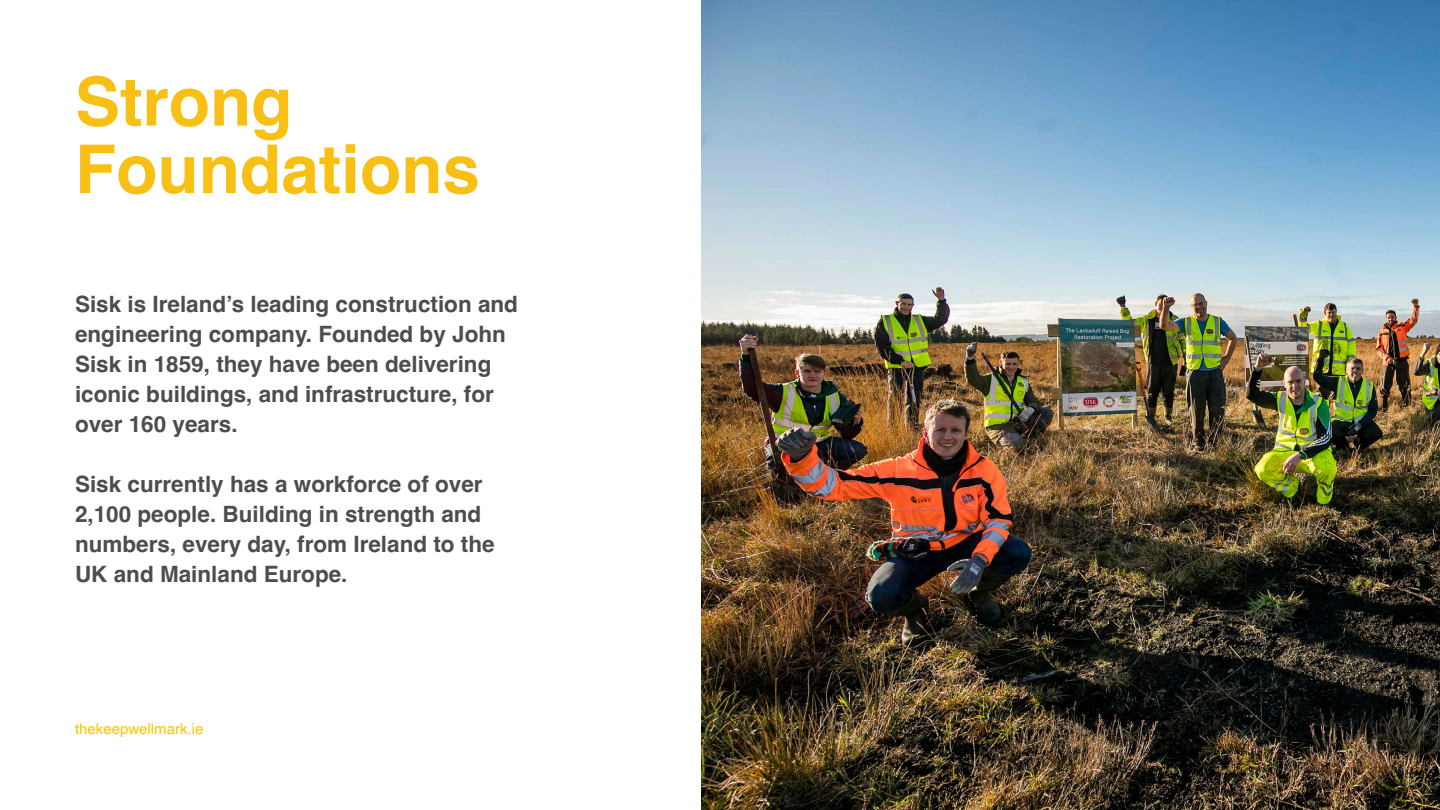
<style>
.page{position:relative;width:1440px;height:810px;background:#fff}
.page>*{position:absolute;margin:0;border:0;box-sizing:border-box;transform-origin:0 0}
.t1{font:700 67.5px/67.5px "Helvetica";color:#f8c014}
.t2{font:700 22.5px/30px "Helvetica";color:#4d4d4d}
.t3{font:15px "Helvetica";color:#ffc200}
</style>
<div class="page">
<img style="left:701px;top:0;width:739px;height:810px">
<h1 class="t1" style="left:75px;top:76px;width:407px">Strong<br>Foundations</h1>
<p class="t2" style="left:75px;top:291px;width:445px">Sisk is Ireland’s leading construction and engineering company. Founded by John Sisk in 1859, they have been delivering iconic buildings, and infrastructure, for over 160 years.</p>
<p class="t2" style="left:75px;top:471px;width:421px">Sisk currently has a workforce of over 2,100 people. Building in strength and numbers, every day, from Ireland to the UK and Mainland Europe.</p>
<p class="t3" style="left:75px;top:717px;width:130px">thekeepwellmark.ie</p>
</div>
